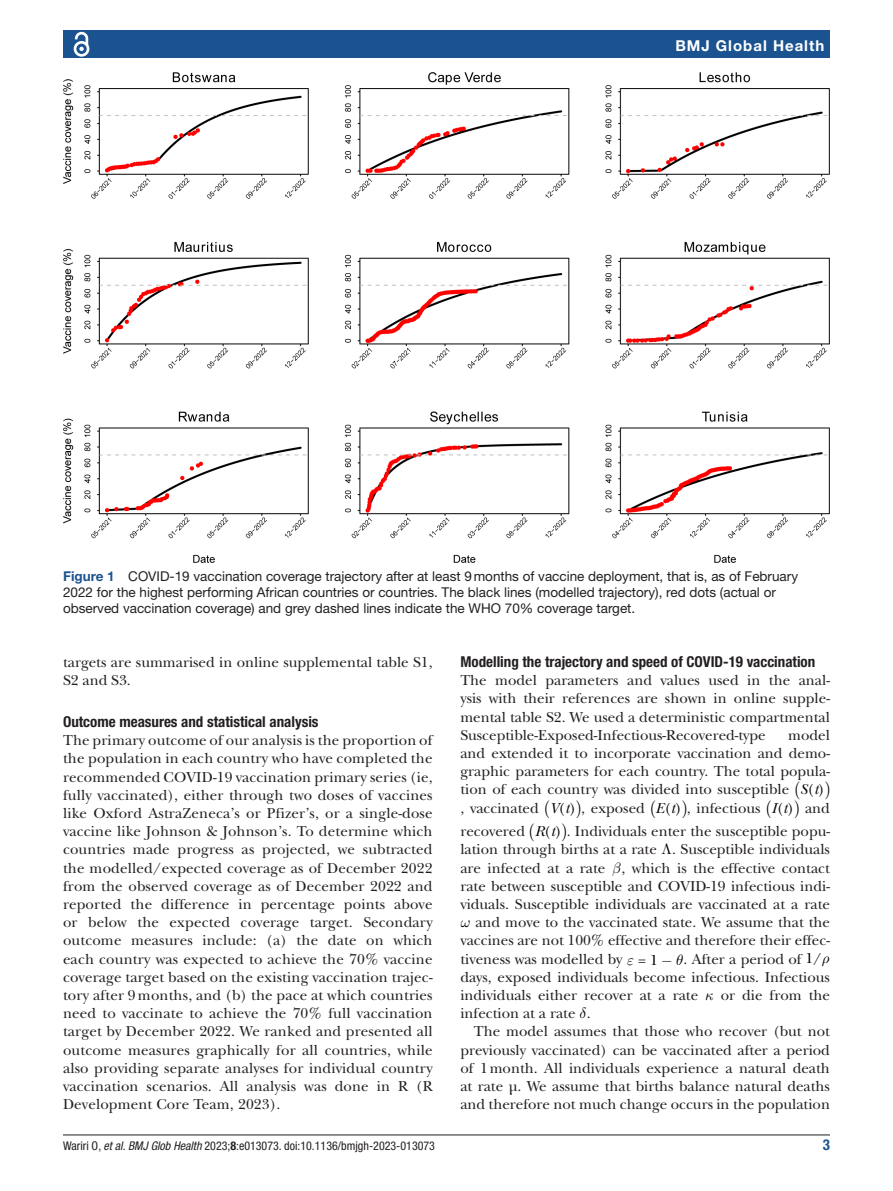
<style>
.page{position:relative;width:893px;height:1191px;background:#fff}
.page>*{position:absolute;margin:0;border:0;box-sizing:border-box;transform-origin:0 0}
.t1{font:15px/18.1px "New Baskerville";color:#231f20;text-align:justify}
.t2{font:700 condensed 15px "Helvetica Neue LT Std";color:#231f20}
.t3{font:700 15px "Helvetica Neue LT Std";letter-spacing:.065em;color:#fff}
.t4{font:15px "CMEX10";color:#000}
.t5{font:italic 15px "New Baskerville";color:#000}
.t6{font:700 condensed 15px "Helvetica Neue LT Std";color:#1b5391}
.t7{font:13.5px/16.2px "Helvetica Neue LT Std";color:#231f20}
.t8{font:condensed 12px "Helvetica Neue LT Std";color:#231f20}
.s1{font-weight:700;color:#1b5391}
.s2{font-style:normal}
.s3{font-style:italic;color:#000}
.s4{color:#000}
.s5{font-family:"CMR10";color:#000}
.s6{font-family:"CMMI10";color:#000}
.s7{font-family:"CMSY10";color:#000}
.s8{font-style:italic}
.s9{font-weight:700}
</style>
<div class="page">
<hr style="left:63px;top:1134px;width:767px;height:1px;background:#231f20">
<div style="left:63px;top:31px;width:767px;height:27px;background:#1b5391"></div>
<svg style="left:73px;top:31px;width:17px;height:26px"></svg>
<img style="left:63px;top:73px;width:767px;height:490px">
<p class="t3" style="left:675px;top:36px;width:150px">BMJ Global Health</p>
<p class="t7" style="left:63px;top:567px;width:737px"><span class="s1">Figure 1</span> COVID-19 vaccination coverage trajectory after at least 9months of vaccine deployment, that is, as of February<br>2022 for the highest performing African countries or countries. The black lines (modelled trajectory), red dots (actual or observed vaccination coverage) and grey dashed lines indicate the WHO 70% coverage target.</p>
<p class="t1" style="left:63px;top:652px;width:371px">targets are summarised in online supplemental table S1,<br>S2 and S3.</p>
<p class="t2" style="left:63px;top:712px;width:257px">Outcome measures and statistical analysis</p>
<p class="t1" style="left:63px;top:731px;width:371px">The primary outcome of our analysis is the proportion of the population in each country who have completed the recommended COVID-19 vaccination primary series (ie, fully vaccinated), either through two doses of vaccines like Oxford AstraZeneca’s or Pfizer’s, or a single-dose vaccine like Johnson &amp; Johnson’s. To determine which countries made progress as projected, we subtracted the modelled/expected coverage as of December 2022 from the observed coverage as of December 2022 and reported the difference in percentage points above or below the expected coverage target. Secondary outcome measures include: (a) the date on which each country was expected to achieve the 70% vaccine coverage target based on the existing vaccination trajec&shy;tory after 9 months, and (b) the pace at which countries need to vaccinate to achieve the 70% full vaccination target by December 2022. We ranked and presented all outcome measures graphically for all countries, while also providing separate analyses for individual country vaccination scenarios. All analysis was done in R (R Development Core Team, 2023).</p>
<p class="t2" style="left:460px;top:652px;width:356px">Modelling the trajectory and speed of COVID-19 vaccination</p>
<p class="t1" style="left:460px;top:671px;width:371px">The model parameters and values used in the anal&shy;ysis with their references are shown in online supple&shy;mental table S2. We used a deterministic compartmental Susceptible-Exposed-Infectious-Recovered-type</p>
<p class="t1" style="left:460px;top:726px;width:371px;text-indent:328px">model and extended it to incorporate vaccination and demo&shy;graphic parameters for each country. The total popula&shy;tion of each country was divided into susceptible</p>
<p class="t4" style="left:793px;top:768px;width:8px">(</p>
<p class="t5" style="left:800px;top:781px;width:26px">S<span class="s2">(</span>t<span class="s2">)</span></p>
<p class="t4" style="left:825px;top:768px;width:8px">)</p>
<p class="t1" style="left:460px;top:798px;width:80px">, vaccinated</p>
<p class="t4" style="left:543px;top:786px;width:8px">(</p>
<p class="t1" style="left:550px;top:798px;width:96px"><span class="s3">V</span><span class="s4">(</span><span class="s3">t</span><span class="s4">)</span> , exposed</p>
<p class="t4" style="left:576px;top:786px;width:8px">)</p>
<p class="t4" style="left:649px;top:786px;width:8px">(</p>
<p class="t1" style="left:656px;top:798px;width:106px"><span class="s3">E</span><span class="s4">(</span><span class="s3">t</span><span class="s4">)</span> , infectious</p>
<p class="t4" style="left:682px;top:786px;width:8px">)</p>
<p class="t4" style="left:765px;top:786px;width:8px">(</p>
<p class="t5" style="left:772px;top:799px;width:24px">I<span class="s2">(</span>t<span class="s2">)</span></p>
<p class="t4" style="left:794px;top:786px;width:8px">)</p>
<p class="t1" style="left:805px;top:798px;width:26px">and</p>
<p class="t4" style="left:562px;top:810px;width:8px">)</p>
<p class="t1" style="left:460px;top:840px;width:371px">lation through births at a rate <span class="s5">Λ</span>. Susceptible individuals are infected at a rate <span class="s6">β</span>, which is the effective contact rate between susceptible and COVID-19 infectious indi&shy;viduals. Susceptible individuals are vaccinated at a rate <span class="s6">ω</span> and move to the vaccinated state. We assume that the vaccines are not 100% effective and therefore their effec&shy;tiveness was modelled by <span class="s6">ε</span> <span class="s4">= 1</span> <span class="s7">−</span> <span class="s6">θ</span>. After a period of <span class="s4">1/</span><span class="s6">ρ </span>days, exposed individuals become infectious. Infectious individuals either recover at a rate <span class="s6">κ</span> or die from the infection at a rate <span class="s6">δ</span>.</p>
<p class="t1" style="left:460px;top:1022px;width:371px;text-indent:14px">The model assumes that those who recover (but not previously vaccinated) can be vaccinated after a period of 1month. All individuals experience a natural death at rate µ. We assume that births balance natural deaths and therefore not much change occurs in the population</p>
<p class="t1" style="left:460px;top:822px;width:66px">recovered</p>
<p class="t4" style="left:528px;top:810px;width:8px">(</p>
<p class="t1" style="left:535px;top:822px;width:297px"><span class="s3">R</span><span class="s4">(</span><span class="s3">t</span><span class="s4">)</span> . Individuals enter the susceptible popu-</p>
<p class="t8" style="left:63px;top:1138px;width:374px">Wariri O, <span class="s8">et al</span>. <span class="s8">BMJ Glob Health</span> 2023;<span class="s9">8</span>:e013073. doi:10.1136/bmjgh-2023-013073</p>
<p class="t6" style="left:823px;top:1135px;width:9px">3</p>
</div>
